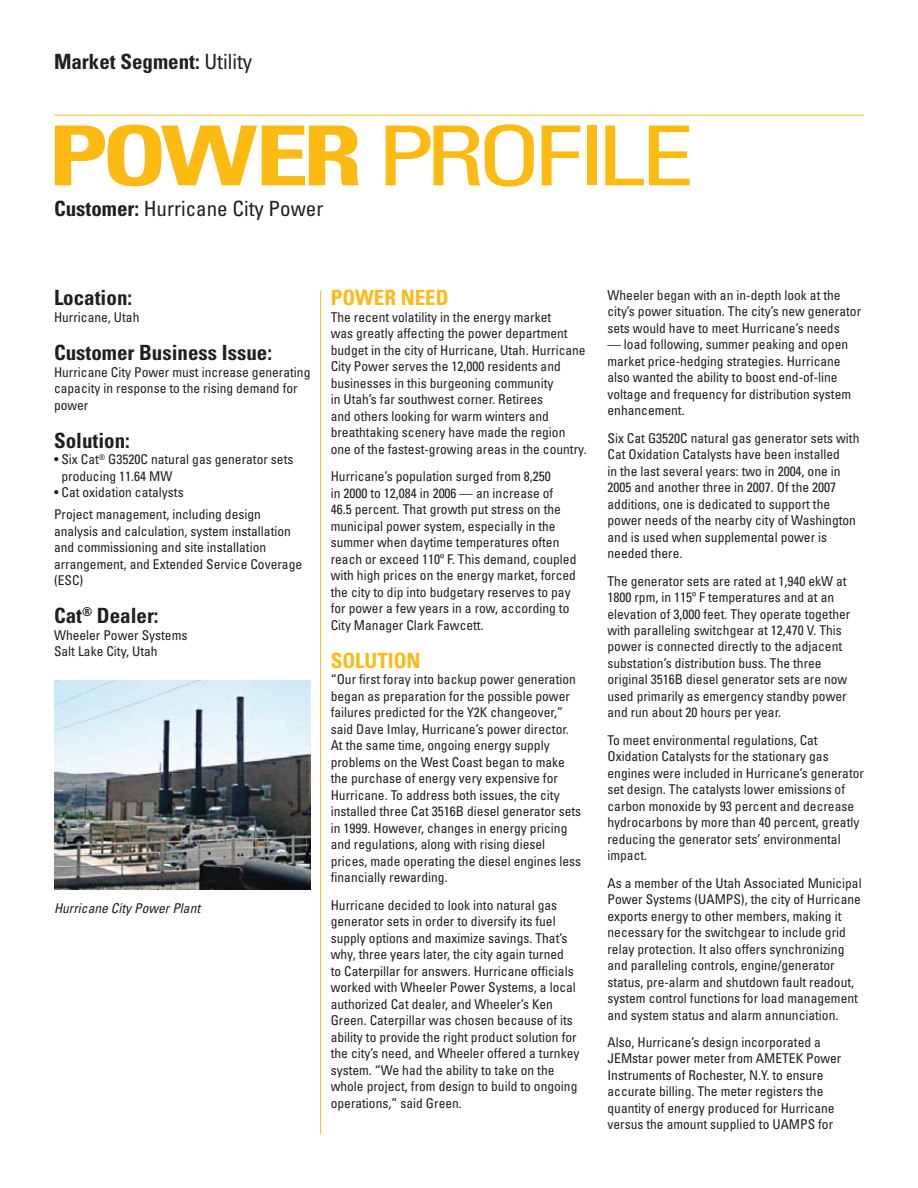
<style>
.page{position:relative;width:918px;height:1188px;background:#fff}
.page>*{position:absolute;margin:0;border:0;box-sizing:border-box;transform-origin:0 0}
.t1{font:condensed 82.8px "Univers LT Std";letter-spacing:-.08em;color:#fcba13;scale:1.3 1}
.t2{font:700 condensed 21px "Univers LT Std";color:#231f20}
.t3{font:condensed 21px "Univers LT Std";color:#231f20}
.t4{font:700 condensed 21px "Univers LT Std";color:#fcba13}
.t5{font:condensed 13.5px/16.5px "Univers LT Std";color:#231f20}
.t6{font:italic condensed 13.5px "Univers LT Std";color:#231f20}
.s1{font-weight:400}
.s2{font-weight:700}
</style>
<div class="page">
<img style="left:54px;top:680px;width:256px;height:210px">
<hr style="left:320px;top:290px;width:1px;height:844px;background:#fcba13">
<hr style="left:54px;top:115px;width:810px;height:1px;background:#fcba13">
<h2 class="t2" style="left:54px;top:49px;width:200px">Market Segment: <span class="s1">Utility</span></h2>
<h1 class="t1" style="left:48px;top:103px;width:499px"><span class="s2">POWER</span> PROFILE</h1>
<h2 class="t3" style="left:54px;top:195px;width:271px"><span class="s2">Customer:</span> Hurricane City Power</h2>
<h2 class="t2" style="left:54px;top:285px;width:80px">Location:</h2>
<p class="t5" style="left:54px;top:309px;width:87px">Hurricane, Utah</p>
<h2 class="t2" style="left:54px;top:340px;width:220px">Customer Business Issue:</h2>
<p class="t5" style="left:54px;top:363px;width:258px">Hurricane City Power must increase generating capacity in response to the rising demand for power</p>
<h2 class="t2" style="left:54px;top:427px;width:77px">Solution:</h2>
<p class="t5" style="left:61px;top:451px;width:233px;text-indent:-7px">• Six Cat<sup>®</sup> G3520C natural gas generator sets producing 11.64 MW</p>
<p class="t5" style="left:54px;top:481px;width:208px;line-height:21.9px">• Cat oxidation catalysts<br>Project management, including design</p>
<p class="t5" style="left:54px;top:522px;width:250px">analysis and calculation, system installation and commissioning and site installation arrangement, and Extended Service Coverage (ESC)</p>
<h2 class="t2" style="left:54px;top:603px;width:106px">Cat<sup>®</sup> Dealer:</h2>
<p class="t5" style="left:54px;top:626px;width:135px">Wheeler Power Systems<br>Salt Lake City, Utah</p>
<p class="t6" style="left:54px;top:899px;width:148px">Hurricane City Power Plant</p>
<h2 class="t4" style="left:331px;top:285px;width:119px">POWER NEED</h2>
<p class="t5" style="left:331px;top:309px;width:257px">The recent volatility in the energy market<br>was greatly affecting the power department budget in the city of Hurricane, Utah. Hurricane City Power serves the 12,000 residents and businesses in this burgeoning community<br>in Utah’s far southwest corner. Retirees<br>and others looking for warm winters and breathtaking scenery have made the region one of the fastest-growing areas in the country.</p>
<p class="t5" style="left:331px;top:468px;width:247px">Hurricane’s population surged from 8,250<br>in 2000 to 12,084 in 2006 — an increase of 46.5 percent. That growth put stress on the municipal power system, especially in the summer when daytime temperatures often reach or exceed 110º F. This demand, coupled with high prices on the energy market, forced the city to dip into budgetary reserves to pay for power a few years in a row, according to City Manager Clark Fawcett.</p>
<h2 class="t4" style="left:331px;top:648px;width:91px">SOLUTION</h2>
<p class="t5" style="left:331px;top:671px;width:252px">“Our first foray into backup power generation began as preparation for the possible power failures predicted for the Y2K changeover,” said Dave Imlay, Hurricane’s power director.<br>At the same time, ongoing energy supply problems on the West Coast began to make the purchase of energy very expensive for Hurricane. To address both issues, the city installed three Cat 3516B diesel generator sets in 1999. However, changes in energy pricing and regulations, along with rising diesel prices, made operating the diesel engines less financially rewarding.</p>
<p class="t5" style="left:331px;top:896px;width:250px">Hurricane decided to look into natural gas generator sets in order to diversify its fuel supply options and maximize savings. That’s why, three years later, the city again turned<br>to Caterpillar for answers. Hurricane officials worked with Wheeler Power Systems, a local authorized Cat dealer, and Wheeler’s Ken Green. Caterpillar was chosen because of its ability to provide the right product solution for the city’s need, and Wheeler offered a turnkey system. “We had the ability to take on the whole project, from design to build to ongoing operations,” said Green.</p>
<p class="t5" style="left:608px;top:287px;width:255px">Wheeler began with an in-depth look at the city’s power situation. The city’s new generator sets would have to meet Hurricane’s needs</p>
<p class="t5" style="left:608px;top:336px;width:245px">— load following, summer peaking and open market price-hedging strategies. Hurricane also wanted the ability to boost end-of-line voltage and frequency for distribution system enhancement.</p>
<p class="t5" style="left:608px;top:429px;width:253px">Six Cat G3520C natural gas generator sets with Cat Oxidation Catalysts have been installed<br>in the last several years: two in 2004, one in 2005 and another three in 2007. Of the 2007 additions, one is dedicated to support the power needs of the nearby city of Washington and is used when supplemental power is needed there.</p>
<p class="t5" style="left:608px;top:572px;width:244px">The generator sets are rated at 1,940 ekW at 1800 rpm, in 115º F temperatures and at an elevation of 3,000 feet. They operate together with paralleling switchgear at 12,470 V. This power is connected directly to the adjacent substation’s distribution buss. The three original 3516B diesel generator sets are now used primarily as emergency standby power and run about 20 hours per year.</p>
<p class="t5" style="left:608px;top:732px;width:258px">To meet environmental regulations, Cat Oxidation Catalysts for the stationary gas engines were included in Hurricane’s generator set design. The catalysts lower emissions of carbon monoxide by 93 percent and decrease hydrocarbons by more than 40 percent, greatly reducing the generator sets’ environmental impact.</p>
<p class="t5" style="left:608px;top:874px;width:256px">As a member of the Utah Associated Municipal Power Systems (UAMPS), the city of Hurricane exports energy to other members, making it necessary for the switchgear to include grid relay protection. It also offers synchronizing and paralleling controls, engine/generator status, pre-alarm and shutdown fault readout, system control functions for load management and system status and alarm annunciation.</p>
<p class="t5" style="left:608px;top:1034px;width:235px">Also, Hurricane’s design incorporated a JEMstar power meter from AMETEK Power Instruments of Rochester, N.Y. to ensure accurate billing. The meter registers the quantity of energy produced for Hurricane versus the amount supplied to UAMPS for</p>
</div>
